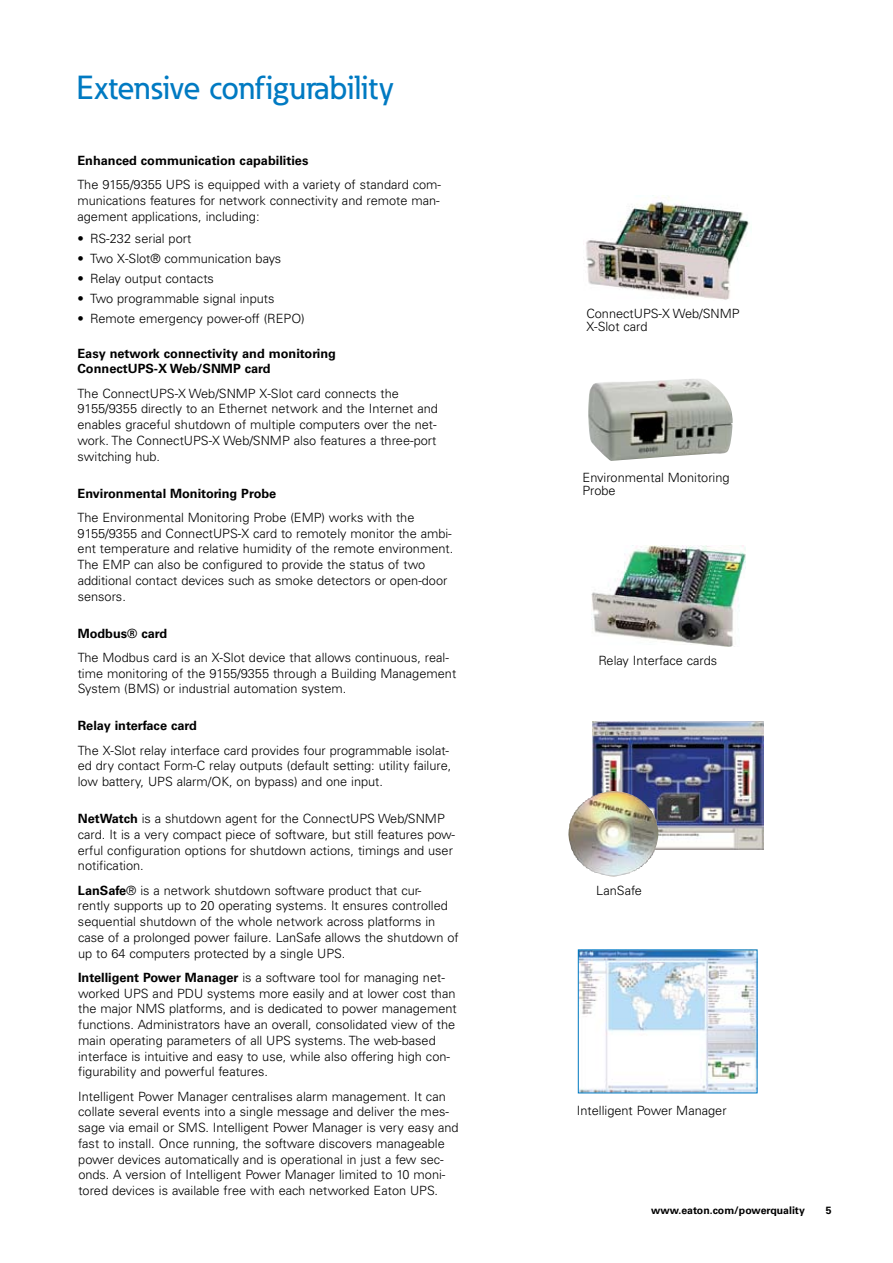
<style>
.page{position:relative;width:893px;height:1263px;background:#fff}
.page>*{position:absolute;margin:0;border:0;box-sizing:border-box;transform-origin:0 0}
.t1{font:500 33px "Eaton";color:#007ac2}
.t2{font:300 12.75px/15.8px "Univers";color:#000}
.t3{font:700 12.75px/15.8px "Univers";color:#000}
.t4{font:700 10.5px "Univers";color:#000}
.s1{font-weight:700}
</style>
<div class="page">
<img style="left:586px;top:197px;width:163px;height:103px">
<img style="left:591px;top:546px;width:154px;height:100px">
<img style="left:588px;top:379px;width:145px;height:82px">
<img style="left:580px;top:952px;width:175px;height:139px">
<div style="left:578px;top:950px;width:179px;height:143px;border:1px solid #007ac2"></div>
<img style="left:592px;top:721px;width:171px;height:129px">
<img style="left:568px;top:791px;width:90px;height:86px">
<h1 class="t1" style="left:77px;top:67px;width:319px">Extensive configurability</h1>
<p class="t3" style="left:77px;top:152px;width:232px">Enhanced communication capabilities</p>
<p class="t2" style="left:77px;top:177px;width:365px;text-align:justify">The 9155/9355 UPS is equipped with a variety of standard com&shy;munications features for network connectivity and remote man&shy;agement applications, including:</p>
<p class="t2" style="left:77px;top:230px;width:115px">• RS-232 serial port</p>
<p class="t2" style="left:77px;top:250px;width:205px">• Two X-Slot® communication bays</p>
<p class="t2" style="left:77px;top:270px;width:138px">• Relay output contacts</p>
<p class="t2" style="left:77px;top:290px;width:199px">• Two programmable signal inputs</p>
<p class="t2" style="left:77px;top:310px;width:229px">• Remote emergency power-off (REPO)</p>
<p class="t3" style="left:77px;top:345px;width:260px">Easy network connectivity and monitoring<br>ConnectUPS-X Web/SNMP card</p>
<p class="t2" style="left:77px;top:385px;width:362px">The ConnectUPS-X Web/SNMP X-Slot card connects the 9155/9355 directly to an Ethernet network and the Internet and enables graceful shutdown of multiple computers over the net&shy;work. The ConnectUPS-X Web/SNMP also features a three-port switching hub.</p>
<p class="t3" style="left:78px;top:485px;width:200px">Environmental Monitoring Probe</p>
<p class="t2" style="left:78px;top:509px;width:377px">The Environmental Monitoring Probe (EMP) works with the 9155/9355 and ConnectUPS-X card to remotely monitor the ambi&shy;ent temperature and relative humidity of the remote environment.<br>The EMP can also be configured to provide the status of two additional contact devices such as smoke detectors or open-door sensors.</p>
<p class="t3" style="left:78px;top:625px;width:91px">Modbus® card</p>
<p class="t2" style="left:78px;top:649px;width:380px">The Modbus card is an X-Slot device that allows continuous, real&shy;time monitoring of the 9155/9355 through a Building Management<br>System (BMS) or industrial automation system.</p>
<p class="t3" style="left:78px;top:718px;width:121px">Relay interface card</p>
<p class="t2" style="left:78px;top:742px;width:375px">The X-Slot relay interface card provides four programmable isolat&shy;ed dry contact Form-C relay outputs (default setting: utility failure, low battery, UPS alarm/OK, on bypass) and one input.</p>
<p class="t2" style="left:78px;top:811px;width:379px"><span class="s1">NetWatch</span> is a shutdown agent for the ConnectUPS Web/SNMP card. It is a very compact piece of software, but still features pow&shy;erful configuration options for shutdown actions, timings and user notification.</p>
<p class="t2" style="left:78px;top:882px;width:382px"><span class="s1">LanSafe</span>® is a network shutdown software product that cur-<br>rently supports up to 20 operating systems. It ensures controlled sequential shutdown of the whole network across platforms in case of a prolonged power failure. LanSafe allows the shutdown of up to 64 computers protected by a single UPS.</p>
<p class="t2" style="left:78px;top:969px;width:380px"><span class="s1">Intelligent Power Manager</span> is a software tool for managing net&shy;worked UPS and PDU systems more easily and at lower cost than the major NMS platforms, and is dedicated to power management functions. Administrators have an overall, consolidated view of the main operating parameters of all UPS systems. The web-based interface is intuitive and easy to use, while also offering high con&shy;figurability and powerful features.</p>
<p class="t2" style="left:78px;top:1088px;width:382px">Intelligent Power Manager centralises alarm management. It can collate several events into a single message and deliver the mes&shy;sage via email or SMS. Intelligent Power Manager is very easy and fast to install. Once running, the software discovers manageable power devices automatically and is operational in just a few sec&shy;onds. A version of Intelligent Power Manager limited to 10 moni&shy;tored devices is available free with each networked Eaton UPS.</p>
<p class="t2" style="left:586px;top:307px;width:155px;line-height:12.8px">ConnectUPS-X Web/SNMP<br>X-Slot card</p>
<p class="t2" style="left:583px;top:471px;width:149px;line-height:12.8px">Environmental Monitoring<br>Probe</p>
<p class="t2" style="left:598px;top:652px;width:120px">Relay Interface cards</p>
<p class="t2" style="left:596px;top:882px;width:47px">LanSafe</p>
<p class="t2" style="left:577px;top:1102px;width:151px">Intelligent Power Manager</p>
<p class="t4" style="left:651px;top:1204px;width:155px">www.eaton.com/powerquality</p>
<p class="t4" style="left:826px;top:1204px;width:7px">5</p>
</div>
